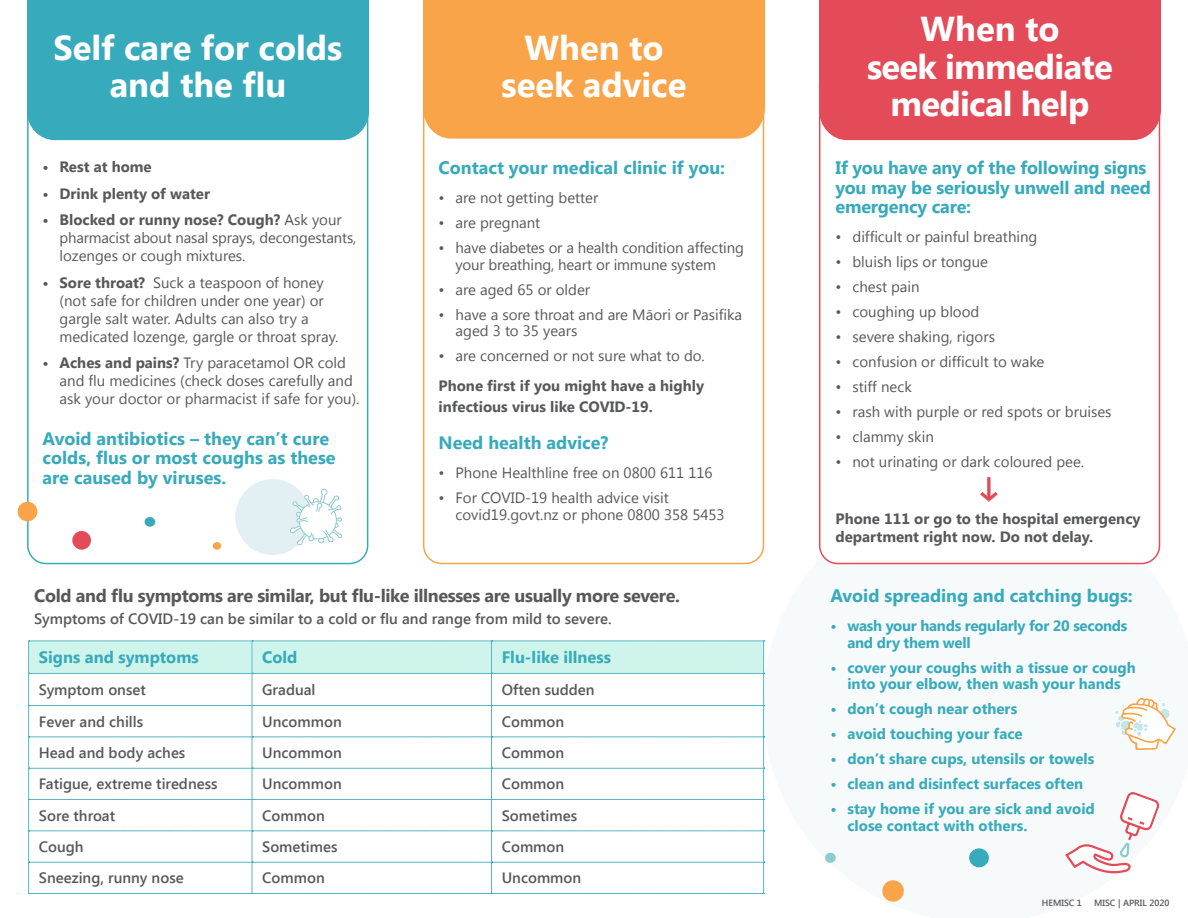
<style>
.page{position:relative;width:1188px;height:918px;background:#fff}
.page>*{position:absolute;margin:0;border:0;box-sizing:border-box;transform-origin:0 0}
.t1{font:700 34.5px/37.5px "Segoe UI";color:#fff;text-align:center}
.t2{font:700 34.5px/37.5px "Segoe UI";letter-spacing:-.02em;color:#fff;text-align:center}
.Sub_heading{font:700 18px/19.5px "Segoe UI";color:#37aabb}
.Sub_heading-2{font:700 18px "Segoe UI";letter-spacing:-.02em;color:#57585a}
.Table_Title{font:700 16.5px "Segoe UI";color:#37aabb}
.t3{font:15px/18px "Segoe UI";color:#57585a}
.Body{font:600 15px "Segoe UI";color:#57585a}
.t4{font:700 15px/16.5px "Segoe UI";color:#37aabb;text-align:center}
.Paragraph_Style_1{font:700 15px/18px "Segoe UI";color:#57585a}
.t5{font:700 15px/16.5px "Segoe UI";letter-spacing:-.02em;color:#37aabb}
.Body-2{font:600 9px "Segoe UI";color:#57585a}
.s1{font-weight:700}
</style>
<div class="page">
<div style="left:423px;top:65px;width:341px;height:499px;border:2px solid #f9a449;border-radius:18px"></div>
<div style="left:819px;top:65px;width:341px;height:499px;border:2px solid #e34b59;border-radius:18px"></div>
<svg style="left:28px;top:641px;width:737px;height:253px"></svg>
<div style="left:27px;top:0;width:342px;height:141px;background:#37aabb"></div>
<div style="left:422px;top:0;width:343px;height:139px;background:#f9a449"></div>
<div style="left:819px;top:0;width:342px;height:141px;background:#e34b59"></div>
<div style="left:969px;top:848px;width:20px;height:19px;background:#37aabb;border-radius:50%"></div>
<div style="left:882px;top:880px;width:22px;height:22px;background:#f9a449;border-radius:50%"></div>
<div style="left:825px;top:853px;width:11px;height:10px;background:#8ecbce;border-radius:50%"></div>
<svg style="left:1065px;top:792px;width:95px;height:82px"></svg>
<svg style="left:1115px;top:698px;width:61px;height:52px"></svg>
<div style="left:18px;top:502px;width:19px;height:19px;background:#f9a449;border-radius:50%"></div>
<div style="left:72px;top:531px;width:19px;height:19px;background:#e34b59;border-radius:50%"></div>
<div style="left:235px;top:479px;width:75px;height:76px;background:#e2eff3;border-radius:50%"></div>
<div style="left:145px;top:517px;width:10px;height:10px;background:#37aabb;border-radius:50%"></div>
<div style="left:213px;top:542px;width:8px;height:8px;background:#f9a449;border-radius:50%"></div>
<svg style="left:290px;top:489px;width:52px;height:56px"></svg>
<svg style="left:987px;top:477px;width:4px;height:11px"></svg>
<svg style="left:980px;top:488px;width:18px;height:14px"></svg>
<p class="t1" style="left:53px;top:27px;width:290px">Self care for colds and the flu</p>
<p class="t1" style="left:502px;top:27px;width:186px">When to seek advice</p>
<p class="Paragraph_Style_1" style="left:43px;top:157px;width:111px">• Rest at home</p>
<p class="Paragraph_Style_1" style="left:43px;top:183px;width:169px">• Drink plenty of water</p>
<p class="t3" style="left:60px;top:210px;width:298px;text-indent:-17px"><span class="s1">• Blocked or runny nose? Cough?</span> Ask your pharmacist about nasal sprays, decongestants, lozenges or cough mixtures.</p>
<p class="t3" style="left:60px;top:273px;width:280px;text-indent:-17px"><span class="s1">• Sore throat?</span> Suck a teaspoon of honey (not safe for children under one year) or gargle salt water. Adults can also try a medicated lozenge, gargle or throat spray.</p>
<p class="t3" style="left:60px;top:353px;width:302px;text-indent:-17px"><span class="s1">• Aches and pains?</span> Try paracetamol OR cold and flu medicines (check doses carefully and ask your doctor or pharmacist if safe for you).</p>
<p class="Sub_heading" style="left:43px;top:428px;width:295px">Avoid antibiotics – they can’t cure colds, flus or most coughs as these are caused by viruses.</p>
<p class="Sub_heading" style="left:439px;top:157px;width:288px">Contact your medical clinic if you:</p>
<p class="t3" style="left:439px;top:188px;width:161px">• are not getting better</p>
<p class="t3" style="left:439px;top:213px;width:103px">• are pregnant</p>
<p class="t3" style="left:456px;top:239px;width:290px;line-height:16.5px;text-indent:-17px">• have diabetes or a health condition affecting your breathing, heart or immune system</p>
<p class="t3" style="left:439px;top:280px;width:153px">• are aged 65 or older</p>
<p class="t3" style="left:456px;top:306px;width:288px;line-height:16.5px;text-indent:-17px">• have a sore throat and are Māori or Pasifika aged 3 to 35 years</p>
<p class="t3" style="left:439px;top:346px;width:268px">• are concerned or not sure what to do.</p>
<p class="Paragraph_Style_1" style="left:439px;top:374px;width:267px;line-height:21.6px">Phone first if you might have a highly infectious virus like COVID-19.</p>
<p class="Sub_heading" style="left:439px;top:432px;width:171px">Need health advice?</p>
<p class="t3" style="left:439px;top:463px;width:276px">• Phone Healthline free on 0800 611 116</p>
<p class="t3" style="left:456px;top:489px;width:271px;line-height:16.5px;text-indent:-17px">• For COVID-19 health advice visit covid19.govt.nz or phone 0800 358 5453</p>
<p class="Sub_heading-2" style="left:34px;top:583px;width:647px">Cold and flu symptoms are similar, but flu-like illnesses are usually more severe.</p>
<p class="Body" style="left:34px;top:609px;width:579px">Symptoms of COVID-19 can be similar to a cold or flu and range from mild to severe.</p>
<p class="Table_Title" style="left:39px;top:646px;width:161px">Signs and symptoms</p>
<p class="Table_Title" style="left:262px;top:646px;width:37px">Cold</p>
<p class="Table_Title" style="left:502px;top:646px;width:111px">Flu-like illness</p>
<p class="Body" style="left:39px;top:679px;width:109px">Symptom onset</p>
<p class="Body" style="left:262px;top:679px;width:55px">Gradual</p>
<p class="Body" style="left:502px;top:679px;width:94px">Often sudden</p>
<p class="Body" style="left:39px;top:711px;width:106px">Fever and chills</p>
<p class="Body" style="left:262px;top:711px;width:81px">Uncommon</p>
<p class="Body" style="left:502px;top:711px;width:64px">Common</p>
<p class="Body" style="left:39px;top:742px;width:148px">Head and body aches</p>
<p class="Body" style="left:262px;top:742px;width:81px">Uncommon</p>
<p class="Body" style="left:502px;top:742px;width:64px">Common</p>
<p class="Body" style="left:39px;top:774px;width:180px">Fatigue, extreme tiredness</p>
<p class="Body" style="left:262px;top:774px;width:81px">Uncommon</p>
<p class="Body" style="left:502px;top:774px;width:64px">Common</p>
<p class="Body" style="left:39px;top:805px;width:78px">Sore throat</p>
<p class="Body" style="left:262px;top:805px;width:64px">Common</p>
<p class="Body" style="left:502px;top:805px;width:77px">Sometimes</p>
<p class="Body" style="left:39px;top:836px;width:46px">Cough</p>
<p class="Body" style="left:262px;top:836px;width:77px">Sometimes</p>
<p class="Body" style="left:502px;top:836px;width:64px">Common</p>
<p class="Body" style="left:39px;top:868px;width:146px">Sneezing, runny nose</p>
<p class="Body" style="left:262px;top:868px;width:64px">Common</p>
<p class="Body" style="left:502px;top:868px;width:81px">Uncommon</p>
<p class="t2" style="left:867px;top:8px;width:247px">When to<br>seek immediate medical help</p>
<p class="Sub_heading" style="left:836px;top:157px;width:317px">If you have any of the following signs you may be seriously unwell and need emergency care:</p>
<p class="t3" style="left:836px;top:227px;width:203px">• difficult or painful breathing</p>
<p class="t3" style="left:836px;top:252px;width:154px">• bluish lips or tongue</p>
<p class="t3" style="left:836px;top:277px;width:86px">• chest pain</p>
<p class="t3" style="left:836px;top:302px;width:145px">• coughing up blood</p>
<p class="t3" style="left:836px;top:327px;width:161px">• severe shaking, rigors</p>
<p class="t3" style="left:836px;top:352px;width:210px">• confusion or difficult to wake</p>
<p class="t3" style="left:836px;top:377px;width:78px">• stiff neck</p>
<p class="t3" style="left:836px;top:402px;width:278px">• rash with purple or red spots or bruises</p>
<p class="t3" style="left:836px;top:427px;width:100px">• clammy skin</p>
<p class="t3" style="left:836px;top:453px;width:250px">• not urinating or dark coloured pee.</p>
<p class="Paragraph_Style_1" style="left:836px;top:509px;width:307px">Phone 111 or go to the hospital emergency department right now. Do not delay.</p>
<p class="Sub_heading" style="left:830px;top:585px;width:304px">Avoid spreading and catching bugs:</p>
<p class="t5" style="left:847px;top:617px;width:282px;text-indent:-17px">• wash your hands regularly for 20 seconds and dry them well</p>
<p class="t4" style="left:830px;top:659px;width:307px">• cover your coughs with a tissue or cough into your elbow, then wash your hands</p>
<p class="t4" style="left:830px;top:700px;width:188px">• don’t cough near others</p>
<p class="t4" style="left:830px;top:725px;width:194px">• avoid touching your face</p>
<p class="t4" style="left:830px;top:750px;width:266px">• don’t share cups, utensils or towels</p>
<p class="t4" style="left:830px;top:775px;width:254px">• clean and disinfect surfaces often</p>
<p class="t4" style="left:847px;top:800px;width:249px;text-align:left;text-indent:-17px">• stay home if you are sick and avoid close contact with others.</p>
<p class="Body-2" style="left:1042px;top:897px;width:42px">HEMISC 1</p>
<p class="Body-2" style="left:1094px;top:897px;width:77px">MISC | APRIL 2020</p>
</div>
